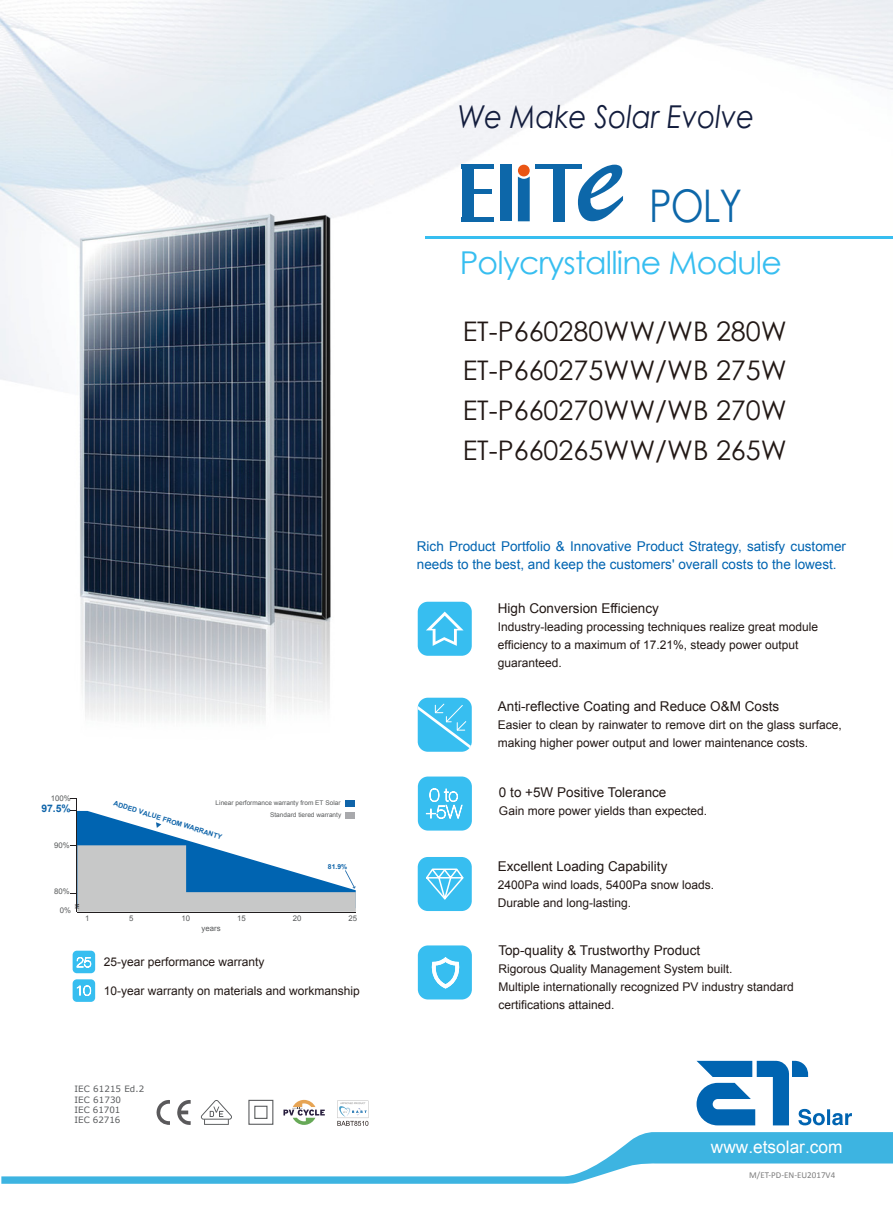
<style>
.page{position:relative;width:893px;height:1212px;background:#fff}
.page>*{position:absolute;margin:0;border:0;box-sizing:border-box;transform-origin:0 0}
.t1{font:45px "Century Gothic";color:#0d67a9;scale:.85 1}
.t2{font:31.5px "Century Gothic";letter-spacing:-.025em;color:#37bef0}
.t3{font:italic 31.5px "Century Gothic";color:#131d3d;scale:.88 1}
.t4{font:27px/39.8px "Century Gothic";color:#221815;text-align:justify}
.t5{font:17.25px "Arial";color:#fff}
.t6{font:13.5px "Arial";color:#221815}
.t7{font:13.5px/18px "Arial";color:#0064b1}
.t8{font:12px/18px "Arial";color:#221815}
.t9{font:700 10.35px "Arial";color:#0f64a9}
.t10{font:9px "Calibri";color:#7d7d7d}
.t11{font:8.7px/10.5px "Verdana";letter-spacing:.01em;color:#585a5c}
.t12{font:7.8px "Arial";color:#585a5b}
.t13{font:700 6.75px "Arial";color:#0f64a9}
.t14{font:6.45px/12px "Arial";color:#585a5b;text-align:right}
.s1{font-family:"Context Reprise Light S Si";font-weight:200;font-size:13.65px;color:#fff}
</style>
<div class="page">
<img style="left:0;top:0;width:893px;height:1126px">
<svg style="left:201px;top:1100px;width:31px;height:25px"></svg>
<svg style="left:156px;top:1100px;width:35px;height:25px"></svg>
<svg style="left:283px;top:1100px;width:42px;height:25px"></svg>
<svg style="left:248px;top:1100px;width:25px;height:25px"></svg>
<svg style="left:337px;top:1100px;width:31px;height:26px"></svg>
<svg style="left:1px;top:1132px;width:892px;height:52px"></svg>
<hr style="left:536px;top:165px;width:46px;height:4px;background:#0d67a9">
<hr style="left:462px;top:165px;width:32px;height:4px;background:#0d67a9">
<div style="left:518px;top:165px;width:12px;height:11px;background:#ea5514;border-radius:50%"></div>
<div style="left:500px;top:165px;width:12px;height:56px;background:#0d67a9"></div>
<div style="left:553px;top:165px;width:12px;height:56px;background:#0d67a9"></div>
<hr style="left:462px;top:217px;width:32px;height:4px;background:#0d67a9">
<div style="left:462px;top:165px;width:12px;height:56px;background:#0d67a9"></div>
<div style="left:462px;top:189px;width:29px;height:5px;background:#0d67a9"></div>
<svg style="left:578px;top:165px;width:45px;height:56px"></svg>
<svg style="left:518px;top:176px;width:12px;height:45px"></svg>
<hr style="left:425px;top:236px;width:468px;height:3px;background:#37bef0">
<div style="left:73px;top:979px;width:22px;height:23px;background:#37bef0;border-radius:4px"></div>
<svg style="left:77px;top:985px;width:14px;height:11px"></svg>
<div style="left:73px;top:951px;width:22px;height:22px;background:#37bef0;border-radius:4px"></div>
<svg style="left:77px;top:957px;width:14px;height:10px"></svg>
<hr style="left:77px;top:912px;width:279px;height:1px;background:#221e1f">
<hr style="left:77px;top:799px;width:1px;height:113px;background:#221e1f">
<div style="left:345px;top:800px;width:10px;height:7px;background:#0f64a9"></div>
<svg style="left:71px;top:811px;width:285px;height:101px"></svg>
<div style="left:418px;top:945px;width:54px;height:54px;background:#37bef0;border-radius:10px"></div>
<svg style="left:431px;top:957px;width:29px;height:31px"></svg>
<div style="left:418px;top:776px;width:54px;height:54px;background:#37bef0;border-radius:10px"></div>
<svg style="left:426px;top:788px;width:37px;height:31px"></svg>
<div style="left:418px;top:602px;width:54px;height:54px;background:#37bef0;border-radius:10px"></div>
<svg style="left:426px;top:611px;width:38px;height:35px"></svg>
<div style="left:418px;top:698px;width:54px;height:54px;background:#37bef0;border-radius:10px"></div>
<svg style="left:418px;top:703px;width:53px;height:45px"></svg>
<div style="left:418px;top:857px;width:54px;height:54px;background:#37bef0;border-radius:10px"></div>
<svg style="left:426px;top:868px;width:38px;height:32px"></svg>
<svg style="left:696px;top:1061px;width:156px;height:64px"></svg>
<p class="t12" style="left:51px;top:793px;width:21px">100%</p>
<p class="t9" style="left:41px;top:801px;width:31px">97.5%</p>
<p class="t12" style="left:54px;top:840px;width:17px">90%</p>
<p class="t12" style="left:54px;top:886px;width:17px">80%</p>
<p class="t12" style="left:60px;top:905px;width:13px">0%</p>
<p class="t14" style="left:216px;top:797px;width:127px">Linear performance warranty from ET Solar<br>Standard tiered warranty</p>
<p class="t13" style="left:115px;top:799px;width:115px;rotate:17deg">ADDED VALUE FROM WARRANTY</p>
<p class="t13" style="left:328px;top:862px;width:21px">81.9%</p>
<p class="t12" style="left:85px;top:913px;width:6px">1</p>
<p class="t12" style="left:129px;top:913px;width:6px">5</p>
<p class="t12" style="left:181px;top:913px;width:10px">10</p>
<p class="t12" style="left:237px;top:913px;width:10px">15</p>
<p class="t12" style="left:293px;top:913px;width:10px">20</p>
<p class="t12" style="left:348px;top:913px;width:10px">25</p>
<p class="t12" style="left:202px;top:923px;width:21px">years</p>
<p class="t8" style="left:76px;top:953px;width:190px"><span class="s1">25</span> 25-year performance warranty</p>
<p class="t8" style="left:76px;top:982px;width:285px"><span class="s1">10</span> 10-year warranty on materials and workmanship</p>
<p class="t11" style="left:75px;top:1083px;width:71px">IEC 61215 Ed.2<br>IEC 61730<br>IEC 61701<br>IEC 62716</p>
<h2 class="t3" style="left:458px;top:95px;width:339px">We Make Solar Evolve</h2>
<h1 class="t1" style="left:649px;top:174px;width:111px">POLY</h1>
<h2 class="t2" style="left:460px;top:240px;width:324px">Polycrystalline Module</h2>
<h3 class="t4" style="left:463px;top:310px;width:326px">ET-P660280WW/WB 280W ET-P660275WW/WB 275W ET-P660270WW/WB 270W ET-P660265WW/WB 265W</h3>
<p class="t7" style="left:417px;top:537px;width:431px">Rich Product Portfolio &amp; Innovative Product Strategy, satisfy customer needs to the best, and keep the customers' overall costs to the lowest.</p>
<p class="t6" style="left:498px;top:599px;width:163px">High Conversion Efficiency</p>
<p class="t8" style="left:498px;top:618px;width:322px">Industry-leading processing techniques realize great module efficiency to a maximum of 17.21%, steady power output guaranteed.</p>
<p class="t6" style="left:498px;top:697px;width:283px">Anti-reflective Coating and Reduce O&amp;M Costs</p>
<p class="t8" style="left:498px;top:716px;width:345px">Easier to clean by rainwater to remove dirt on the glass surface, making higher power output and lower maintenance costs.</p>
<p class="t6" style="left:499px;top:783px;width:169px">0 to +5W Positive Tolerance</p>
<p class="t8" style="left:499px;top:802px;width:210px">Gain more power yields than expected.</p>
<p class="t6" style="left:498px;top:857px;width:171px">Excellent Loading Capability</p>
<p class="t8" style="left:498px;top:875px;width:218px">2400Pa wind loads, 5400Pa snow loads.<br>Durable and long-lasting.</p>
<p class="t6" style="left:498px;top:941px;width:203px">Top-quality &amp; Trustworthy Product</p>
<p class="t8" style="left:498px;top:959px;width:297px">Rigorous Quality Management System built.<br>Multiple internationally recognized PV industry standard certifications attained.</p>
<h3 class="t5" style="left:711px;top:1135px;width:133px">www.etsolar.com</h3>
<p class="t10" style="left:749px;top:1169px;width:87px">M/ET-PD-EN-EU2017V4</p>
</div>
